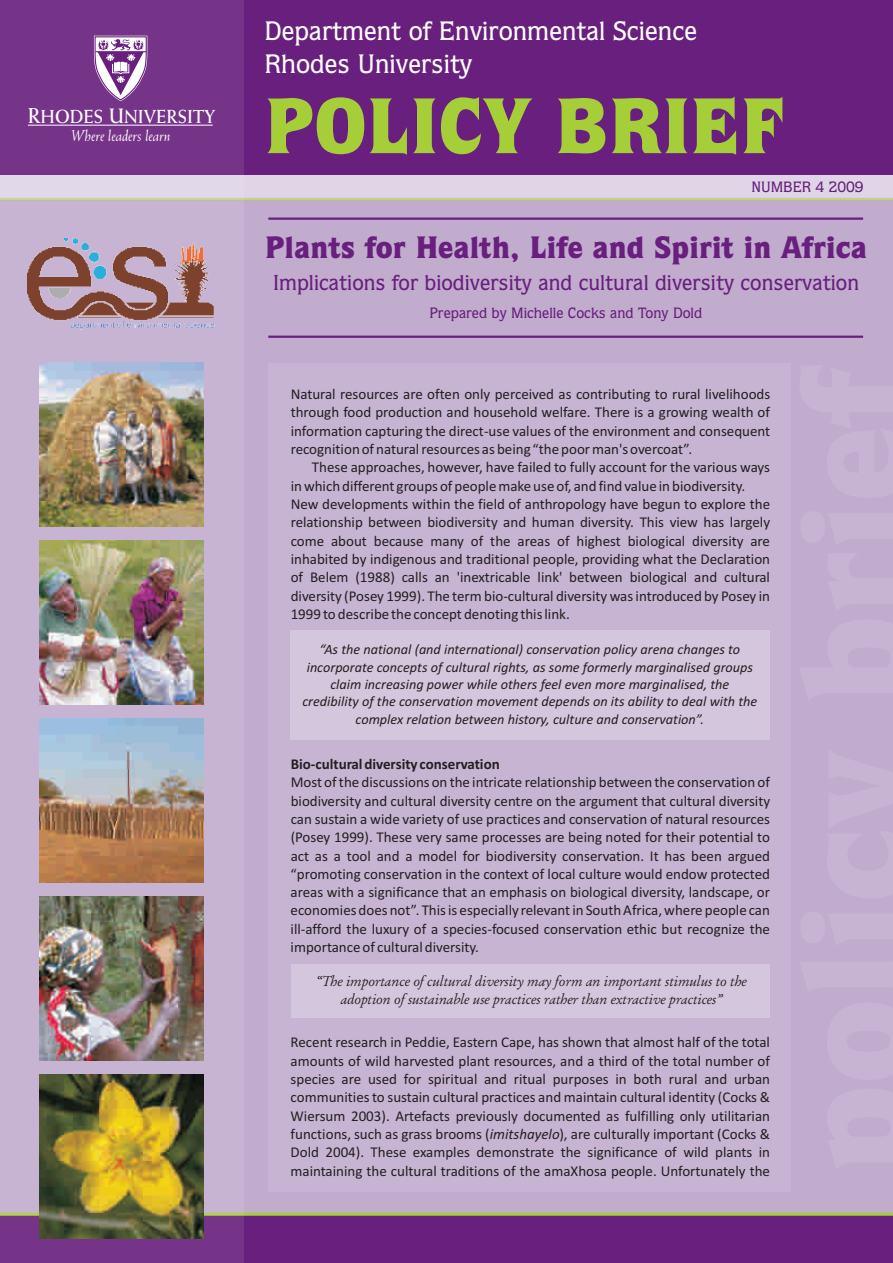
<style>
.page{position:relative;width:893px;height:1263px;background:#c1acce}
.page>*{position:absolute;margin:0;border:0;box-sizing:border-box;transform-origin:0 0}
.t1{font:900 78.75px "Quorum IT Cby BT";color:#a6ce39}
.t2{font:900 31.05px "Quorum IT Cby BT";color:#681f7d}
.t3{font:500 26.7px/32.1px "Quorum IT Cby BT";color:#fff}
.t4{font:500 21.75px "Quorum IT Cby BT";color:#681f7d}
.t5{font:700 19.05px "Weiss BT";color:#fff;scale:.93 1}
.t6{font:italic 15.9px "Weiss BT";color:#fff}
.t7{font:15px/18.3px "Calibri";color:#231f20;text-align:justify}
.t8{font:500 15px "Quorum IT Cby BT";color:#681f7d}
.t9{font:700 15px "Calibri";color:#231f20}
.t10{font:italic 14.25px/17.4px "Calibri";color:#231f20;text-align:center}
.t11{font:14.25px/17.4px "Garamond Antiqua,Italic";color:#231f20;text-align:center}
.s1{font-size:21.75px}
.s2{font-size:21px}
.s3{font-style:italic}
</style>
<div class="page">
<div style="left:0;top:0;width:893px;height:175px;background:#681f7d"></div>
<div style="left:0;top:175px;width:893px;height:24px;background:#dfd5e6"></div>
<div style="left:0;top:1214px;width:893px;height:49px;background:#681f7d"></div>
<hr style="left:0;top:198px;width:893px;height:3px;background:#a6ce39;opacity:.5">
<hr style="left:0;top:1213px;width:893px;height:3px;background:#a6ce39">
<div style="left:0;top:0;width:243px;height:1263px;background:#fff;opacity:.1"></div>
<hr style="left:28px;top:125px;width:185px;height:1px;background:#fff">
<svg style="left:93px;top:35px;width:55px;height:68px"></svg>
<img style="left:40px;top:541px;width:164px;height:164px">
<img style="left:40px;top:719px;width:164px;height:164px">
<img style="left:40px;top:897px;width:164px;height:164px">
<img style="left:40px;top:1074px;width:164px;height:165px">
<div style="left:268px;top:363px;width:522px;height:828px;background:#c7b4d2"></div>
<hr style="left:268px;top:336px;width:595px;height:2px;background:#681f7d">
<hr style="left:268px;top:217px;width:595px;height:3px;background:#681f7d">
<img style="left:28px;top:239px;width:187px;height:90px">
<img style="left:40px;top:363px;width:164px;height:164px">
<div style="left:290px;top:631px;width:480px;height:109px;background:#d4c6dd"></div>
<div style="left:292px;top:964px;width:478px;height:54px;background:#d4c6dd"></div>
<p class="t5" style="left:28px;top:109px;width:203px"><span class="s1">R</span>HODES <span class="s2">U</span>NIVERSITY</p>
<p class="t6" style="left:71px;top:129px;width:101px">Where leaders learn</p>
<h3 class="t3" style="left:265px;top:17px;width:434px">Department of Environmental Science<br>Rhodes University</h3>
<h1 class="t1" style="left:265px;top:93px;width:523px">POLICY BRIEF</h1>
<p class="t8" style="left:751px;top:181px;width:114px">NUMBER 4 2009</p>
<h2 class="t2" style="left:265px;top:234px;width:603px">Plants for Health, Life and Spirit in Africa</h2>
<h3 class="t4" style="left:273px;top:273px;width:587px">Implications for biodiversity and cultural diversity conservation</h3>
<p class="t8" style="left:430px;top:306px;width:274px">Prepared by Michelle Cocks and Tony Dold</p>
<p class="t7" style="left:291px;top:386px;width:481px">Natural resources are often only perceived as contributing to rural livelihoods through food production and household welfare. There is a growing wealth of information capturing the direct-use values of the environment and consequent recognition of natural resources as being “the poor man's overcoat”.</p>
<p class="t7" style="left:291px;top:459px;width:481px;text-align:left;text-indent:21px">These approaches, however, have failed to fully account for the various ways in which different groups of people make use of, and find value in biodiversity.<br>New developments within the field of anthropology have begun to explore the relationship between biodiversity and human diversity. This view has largely come about because many of the areas of highest biological diversity are inhabited by indigenous and traditional people, providing what the Declaration of Belem (1988) calls an 'inextricable link' between biological and cultural diversity (Posey 1999). The term bio-cultural diversity was introduced by Posey in 1999 to describe the concept denoting this link.</p>
<p class="t10" style="left:302px;top:642px;width:457px">“As the national (and international) conservation policy arena changes to incorporate concepts of cultural rights, as some formerly marginalised groups claim increasing power while others feel even more marginalised, the credibility of the conservation movement depends on its ability to deal with the complex relation between history, culture and conservation”.</p>
<p class="t9" style="left:291px;top:758px;width:211px">Bio-cultural diversity conservation</p>
<p class="t7" style="left:291px;top:774px;width:481px">Most of the discussions on the intricate relationship between the conservation of biodiversity and cultural diversity centre on the argument that cultural diversity can sustain a wide variety of use practices and conservation of natural resources (Posey 1999). These very same processes are being noted for their potential to act as a tool and a model for biodiversity conservation. It has been argued “promoting conservation in the context of local culture would endow protected areas with a significance that an emphasis on biological diversity, landscape, or economies does not”. This is especially relevant in South Africa, where people can ill-afford the luxury of a species-focused conservation ethic but recognize the importance of cultural diversity.</p>
<p class="t11" style="left:316px;top:974px;width:432px">“The importance of cultural diversity may form an important stimulus to the adoption of sustainable use practices rather than extractive practices”</p>
<p class="t7" style="left:291px;top:1034px;width:481px">Recent research in Peddie, Eastern Cape, has shown that almost half of the total amounts of wild harvested plant resources, and a third of the total number of species are used for spiritual and ritual purposes in both rural and urban communities to sustain cultural practices and maintain cultural identity (Cocks &amp; Wiersum 2003). Artefacts previously documented as fulfilling only utilitarian functions, such as grass brooms (<span class="s3">imitshayelo</span>), are culturally important (Cocks &amp; Dold 2004). These examples demonstrate the significance of wild plants in maintaining the cultural traditions of the amaXhosa people. Unfortunately the</p>
</div>
